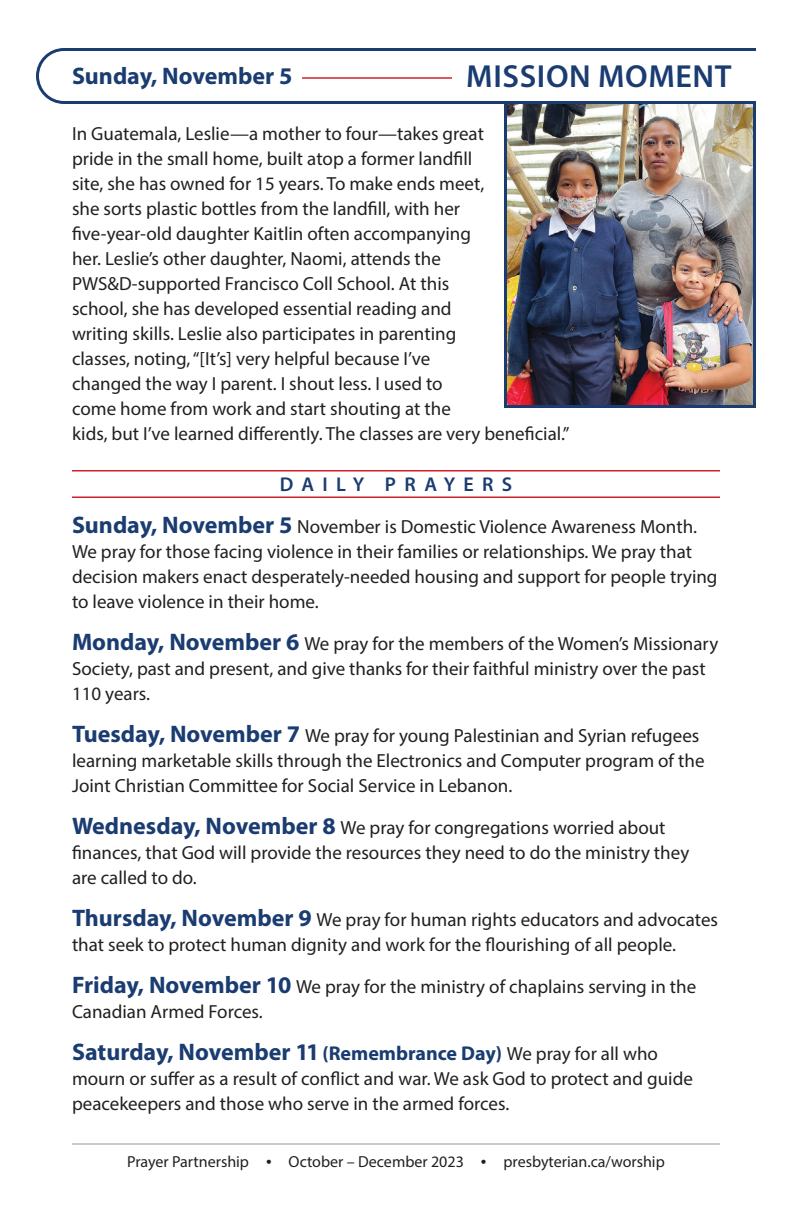
<style>
.page{position:relative;width:792px;height:1224px;background:#fff}
.page>*{position:absolute;margin:0;border:0;box-sizing:border-box;transform-origin:0 0}
.t1{font:600 32px "Myriad Pro";letter-spacing:.02em;color:#1a3c71}
.t2{font:700 24px "Myriad Pro";color:#1a3c71}
.t3{font:600 20px "Myriad Pro";letter-spacing:.42em;color:#1a3c71}
.t4{font:19px/25px "Myriad Pro";color:#231f20}
.t5{font:16px "Myriad Pro";color:#231f20}
.s1{font-weight:700;font-size:24px;color:#1a3c71}
.s2{font-size:20px}
.s3{font-weight:400;font-size:19px;color:#231f20}
</style>
<div class="page">
<hr style="left:72px;top:1144px;width:648px;height:1px;background:#939598">
<img style="left:508px;top:104px;width:244px;height:300px">
<div style="left:504px;top:96px;width:252px;height:312px;border:3px solid #1a3c71"></div>
<svg style="left:36px;top:48px;width:720px;height:56px"></svg>
<hr style="left:72px;top:470px;width:648px;height:2px;background:#d3202c">
<hr style="left:72px;top:496px;width:648px;height:2px;background:#d3202c">
<hr style="left:302px;top:77px;width:150px;height:2px;background:#d3202c">
<p class="t2" style="left:72px;top:67px;width:222px">Sunday, November 5</p>
<p class="t1" style="left:466px;top:64px;width:267px">MISSION MOMENT</p>
<p class="t4" style="left:72px;top:123px;width:499px">In Guatemala, Leslie—a mother to four—takes great<br>pride in the small home, built atop a former landfill<br>site, she has owned for 15 years. To make ends meet,<br>she sorts plastic bottles from the landfill, with her<br>five-year-old daughter Kaitlin often accompanying<br>her. Leslie’s other daughter, Naomi, attends the PWS&amp;D-supported Francisco Coll School. At this<br>school, she has developed essential reading and<br>writing skills. Leslie also participates in parenting<br>classes, noting, “[It’s] very helpful because I’ve<br>changed the way I parent. I shout less. I used to<br>come home from work and start shouting at the<br>kids, but I’ve learned differently. The classes are very beneficial.”</p>
<p class="t3" style="left:280px;top:476px;width:234px">DAILY PRAYERS</p>
<p class="t4" style="left:72px;top:515px;width:647px"><span class="s1">Sunday, November 5</span> November is Domestic Violence Awareness Month.<br>We pray for those facing violence in their families or relationships. We pray that decision makers enact desperately-needed housing and support for people trying to leave violence in their home.</p>
<p class="t4" style="left:72px;top:632px;width:648px"><span class="s1">Monday, November 6</span> We pray for the members of the Women’s Missionary<br>Society, past and present, and give thanks for their faithful ministry over the past<br>110 years.</p>
<p class="t4" style="left:72px;top:724px;width:634px"><span class="s1">Tuesday, November 7</span> We pray for young Palestinian and Syrian refugees learning marketable skills through the Electronics and Computer program of the<br>Joint Christian Committee for Social Service in Lebanon.</p>
<p class="t4" style="left:72px;top:816px;width:619px"><span class="s1">Wednesday, November 8</span> We pray for congregations worried about finances, that God will provide the resources they need to do the ministry they are called to do.</p>
<p class="t4" style="left:72px;top:908px;width:648px"><span class="s1">Thursday, November 9</span> We pray for human rights educators and advocates that seek to protect human dignity and work for the flourishing of all people.</p>
<p class="t4" style="left:72px;top:975px;width:626px"><span class="s1">Friday, November 10</span> We pray for the ministry of chaplains serving in the<br>Canadian Armed Forces.</p>
<p class="t2" style="left:72px;top:1042px;width:588px">Saturday, November 11 <span class="s2">(Remembrance Day)</span> <span class="s3">We pray for all who</span></p>
<p class="t4" style="left:72px;top:1067px;width:622px">mourn or suffer as a result of conflict and war. We ask God to protect and guide peacekeepers and those who serve in the armed forces.</p>
<p class="t5" style="left:127px;top:1156px;width:539px">Prayer Partnership <span class="s2">•</span> October – December 2023 <span class="s2">•</span> presbyterian.ca/worship</p>
</div>
